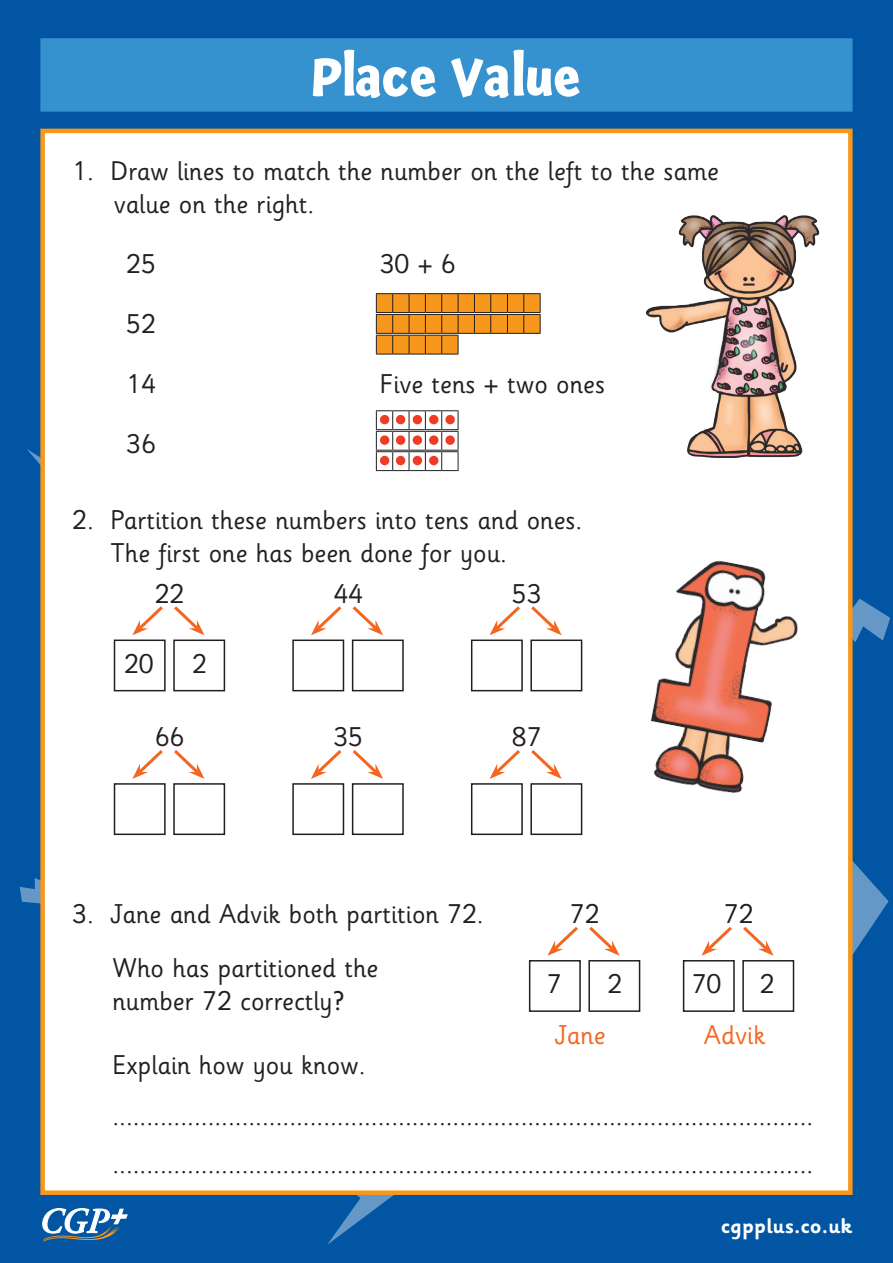
<style>
.page{position:relative;width:893px;height:1263px;background:#0155a3}
.page>*{position:absolute;margin:0;border:0;box-sizing:border-box;transform-origin:0 0}
.t1{font:700 52.5px "Chaloops";color:#fff}
.t2{font:27px/32.4px "Sassoon Infant Std";color:#231f20}
.t3{font:27px "Sassoon Infant Std";color:#f36621}
.t4{font:700 21.15px "Sassoon Infant Std";color:#fff}
</style>
<div class="page">
<svg style="left:43px;top:1208px;width:84px;height:33px"></svg>
<svg style="left:20px;top:878px;width:20px;height:26px"></svg>
<svg style="left:853px;top:598px;width:37px;height:44px"></svg>
<svg style="left:327px;top:1195px;width:67px;height:50px"></svg>
<svg style="left:27px;top:449px;width:13px;height:16px"></svg>
<div style="left:40px;top:129px;width:813px;height:1066px;background:#fff;border:4px solid #f7981d"></div>
<div style="left:41px;top:39px;width:811px;height:72px;background:#3592cf"></div>
<div style="left:40px;top:38px;width:813px;height:74px;border:2px solid #3592cf"></div>
<svg style="left:376px;top:293px;width:165px;height:62px"></svg>
<svg style="left:376px;top:410px;width:83px;height:61px"></svg>
<div style="left:380px;top:415px;width:9px;height:9px;background:#ef3c27;border-radius:50%"></div>
<div style="left:380px;top:435px;width:9px;height:10px;background:#ef3c27;border-radius:50%"></div>
<div style="left:380px;top:456px;width:9px;height:9px;background:#ef3c27;border-radius:50%"></div>
<div style="left:396px;top:415px;width:9px;height:9px;background:#ef3c27;border-radius:50%"></div>
<div style="left:396px;top:435px;width:9px;height:10px;background:#ef3c27;border-radius:50%"></div>
<div style="left:396px;top:456px;width:9px;height:9px;background:#ef3c27;border-radius:50%"></div>
<div style="left:413px;top:415px;width:9px;height:9px;background:#ef3c27;border-radius:50%"></div>
<div style="left:413px;top:435px;width:9px;height:10px;background:#ef3c27;border-radius:50%"></div>
<div style="left:413px;top:456px;width:9px;height:9px;background:#ef3c27;border-radius:50%"></div>
<div style="left:429px;top:415px;width:9px;height:9px;background:#ef3c27;border-radius:50%"></div>
<div style="left:429px;top:435px;width:9px;height:10px;background:#ef3c27;border-radius:50%"></div>
<div style="left:429px;top:456px;width:9px;height:9px;background:#ef3c27;border-radius:50%"></div>
<div style="left:445px;top:415px;width:10px;height:9px;background:#ef3c27;border-radius:50%"></div>
<svg style="left:445px;top:435px;width:10px;height:10px"></svg>
<svg style="left:547px;top:927px;width:73px;height:29px"></svg>
<svg style="left:701px;top:770px;width:188px;height:192px"></svg>
<div style="left:529px;top:960px;width:52px;height:52px;border:2px solid #231f20"></div>
<div style="left:683px;top:960px;width:52px;height:52px;border:2px solid #231f20"></div>
<div style="left:588px;top:960px;width:52px;height:52px;border:2px solid #231f20"></div>
<div style="left:742px;top:960px;width:52px;height:52px;border:2px solid #231f20"></div>
<svg style="left:311px;top:606px;width:72px;height:29px"></svg>
<svg style="left:490px;top:606px;width:72px;height:29px"></svg>
<svg style="left:132px;top:606px;width:94px;height:173px"></svg>
<svg style="left:311px;top:750px;width:72px;height:29px"></svg>
<svg style="left:470px;top:750px;width:92px;height:50px"></svg>
<div style="left:114px;top:639px;width:52px;height:52px;border:2px solid #231f20"></div>
<div style="left:292px;top:639px;width:52px;height:52px;border:2px solid #231f20"></div>
<div style="left:471px;top:639px;width:52px;height:52px;border:2px solid #231f20"></div>
<div style="left:114px;top:783px;width:52px;height:52px;border:2px solid #231f20"></div>
<div style="left:292px;top:783px;width:52px;height:52px;border:2px solid #231f20"></div>
<div style="left:471px;top:783px;width:52px;height:52px;border:2px solid #231f20"></div>
<div style="left:173px;top:639px;width:52px;height:52px;border:2px solid #231f20"></div>
<div style="left:352px;top:639px;width:52px;height:52px;border:2px solid #231f20"></div>
<div style="left:530px;top:639px;width:52px;height:52px;border:2px solid #231f20"></div>
<div style="left:173px;top:783px;width:52px;height:52px;border:2px solid #231f20"></div>
<div style="left:352px;top:783px;width:52px;height:52px;border:2px solid #231f20"></div>
<div style="left:530px;top:783px;width:52px;height:52px;border:2px solid #231f20"></div>
<img style="left:646px;top:215px;width:174px;height:243px">
<img style="left:650px;top:560px;width:161px;height:243px">
<h1 class="t1" style="left:312px;top:34px;width:271px">Place Value</h1>
<p class="t2" style="left:114px;top:156px;width:607px;text-indent:-41px">1. Draw lines to match the number on the left to the same value on the right.</p>
<p class="t2" style="left:126px;top:248px;width:31px">25</p>
<p class="t2" style="left:380px;top:248px;width:77px">30 + 6</p>
<p class="t2" style="left:126px;top:308px;width:31px">52</p>
<p class="t2" style="left:126px;top:368px;width:31px">14</p>
<p class="t2" style="left:380px;top:368px;width:227px">Five tens + two ones</p>
<p class="t2" style="left:126px;top:428px;width:31px">36</p>
<p class="t2" style="left:110px;top:504px;width:473px;text-indent:-38px">2. Partition these numbers into tens and ones.<br>The first one has been done for you.</p>
<p class="t2" style="left:155px;top:578px;width:31px">22</p>
<p class="t2" style="left:333px;top:578px;width:31px">44</p>
<p class="t2" style="left:512px;top:578px;width:31px">53</p>
<p class="t2" style="left:124px;top:648px;width:31px">20</p>
<p class="t2" style="left:192px;top:648px;width:16px">2</p>
<p class="t2" style="left:155px;top:721px;width:31px">66</p>
<p class="t2" style="left:333px;top:721px;width:31px">35</p>
<p class="t2" style="left:512px;top:721px;width:31px">87</p>
<p class="t2" style="left:112px;top:887px;width:373px;line-height:54.2px;text-indent:-40px">3. Jane and Advik both partition 72.<br>Who has partitioned the</p>
<p class="t2" style="left:112px;top:985px;width:234px">number 72 correctly?</p>
<p class="t2" style="left:112px;top:1040px;width:702px;line-height:51px">Explain how you know. .......................................................................................................</p>
<p class="t2" style="left:570px;top:898px;width:31px">72</p>
<p class="t2" style="left:724px;top:898px;width:31px">72</p>
<p class="t2" style="left:547px;top:968px;width:16px">7</p>
<p class="t2" style="left:607px;top:968px;width:16px">2</p>
<p class="t2" style="left:692px;top:968px;width:31px">70</p>
<p class="t2" style="left:760px;top:968px;width:16px">2</p>
<p class="t3" style="left:555px;top:1019px;width:52px">Jane</p>
<p class="t3" style="left:704px;top:1019px;width:63px">Advik</p>
<p class="t2" style="left:112px;top:1148px;width:702px">.......................................................................................................</p>
<p class="t4" style="left:721px;top:1213px;width:133px">cgpplus.co.uk</p>
</div>
